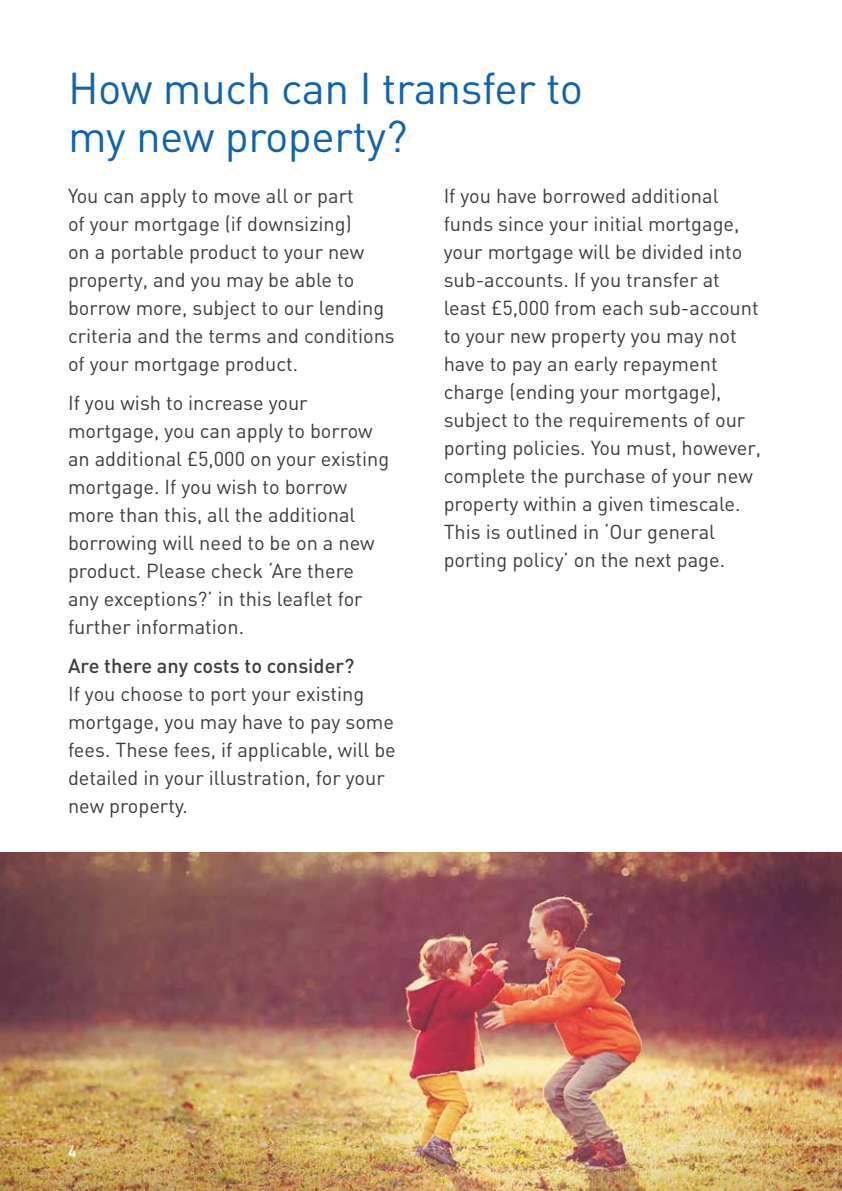
<style>
.page{position:relative;width:842px;height:1191px;background:#fff}
.page>*{position:absolute;margin:0;border:0;box-sizing:border-box;transform-origin:0 0}
.t1{font:44px/48px "DIN";letter-spacing:-.01em;color:#1263ae}
.t2{font:20px/28px "DIN";color:#3c3c3b}
.t3{font:500 20px "DIN";color:#3c3c3b}
.t4{font:500 16px "DIN";color:#fff}
</style>
<div class="page">
<img style="left:0;top:852px;width:842px;height:339px">
<h1 class="t1" style="left:68px;top:63px;width:517px">How much can I transfer to my new property?</h1>
<p class="t2" style="left:68px;top:181px;width:328px">You can apply to move all or part<br>of your mortgage (if downsizing)<br>on a portable product to your new property, and you may be able to borrow more, subject to our lending criteria and the terms and conditions of your mortgage product.</p>
<p class="t2" style="left:68px;top:388px;width:323px">If you wish to increase your mortgage, you can apply to borrow an additional £5,000 on your existing mortgage. If you wish to borrow more than this, all the additional borrowing will need to be on a new product. Please check ‘Are there any exceptions?’ in this leaflet for further information.</p>
<p class="t3" style="left:68px;top:653px;width:288px">Are there any costs to consider?</p>
<p class="t2" style="left:68px;top:680px;width:329px">If you choose to port your existing mortgage, you may have to pay some fees. These fees, if applicable, will be detailed in your illustration, for your new property.</p>
<p class="t2" style="left:444px;top:181px;width:319px">If you have borrowed additional funds since your initial mortgage, your mortgage will be divided into sub-accounts. If you transfer at least £5,000 from each sub-account to your new property you may not have to pay an early repayment charge (ending your mortgage), subject to the requirements of our porting policies. You must, however, complete the purchase of your new property within a given timescale.<br>This is outlined in ‘Our general porting policy’ on the next page.</p>
<p class="t4" style="left:68px;top:1140px;width:10px">4</p>
</div>
